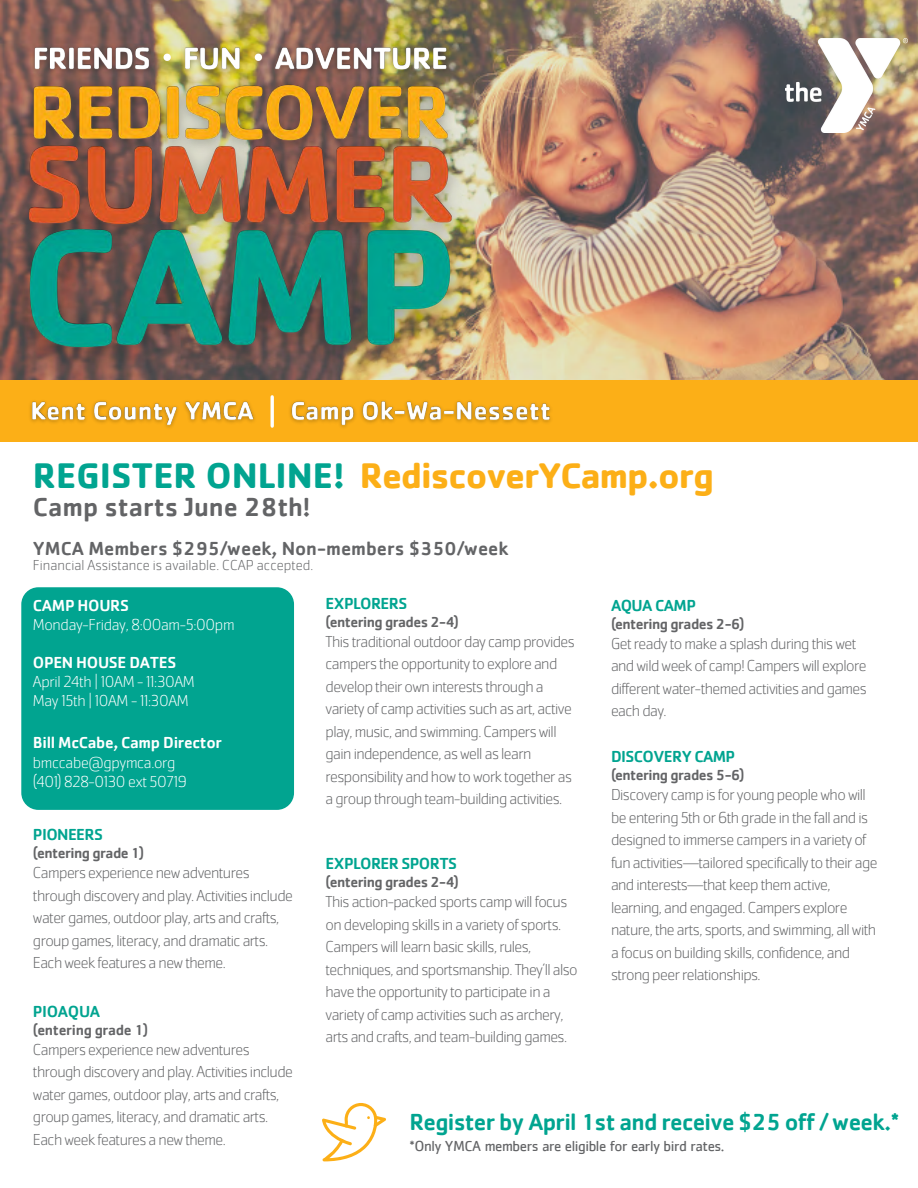
<style>
.page{position:relative;width:918px;height:1188px;background:#fff}
.page>*{position:absolute;margin:0;border:0;box-sizing:border-box;transform-origin:0 0}
.t1{font:700 36.75px "Cachet";letter-spacing:-.03em;color:#fcaf17}
.t2{font:500 27px "Cachet";color:#636466}
.t3{font:500 24px "Cachet";letter-spacing:-.03em;color:#01a490}
.t4{font:500 19.5px "Cachet";color:#636466}
.t5{font:200 16.5px/22.5px "Cachet Pro";letter-spacing:-.035em;color:#636466}
.t6{font:200 16.5px "Cachet Pro";letter-spacing:-.02em;color:#fff}
.t7{font:500 16.5px "Cachet";letter-spacing:-.035em;color:#01a490}
.t8{font:500 16.5px "Cachet";letter-spacing:-.02em;color:#fff}
.t9{font:500 15px "Cachet";letter-spacing:-.035em;color:#636466}
.t10{font:15px "Cachet";letter-spacing:-.03em;color:#636466}
.t11{font:200 15px "Cachet Pro";color:#636466}
.s1{color:#01a490}
</style>
<div class="page">
<img style="left:0;top:0;width:918px;height:380px">
<img style="left:786px;top:39px;width:121px;height:93px">
<div style="left:0;top:380px;width:918px;height:62px;background:#fcaf17"></div>
<img style="left:24px;top:30px;width:135px;height:12px">
<img style="left:175px;top:30px;width:75px;height:12px">
<img style="left:266px;top:30px;width:189px;height:12px">
<svg style="left:322px;top:1103px;width:64px;height:58px"></svg>
<img style="left:499px;top:403px;width:52px;height:20px">
<div style="left:21px;top:587px;width:273px;height:223px;background:#01a490;border-radius:17px"></div>
<img style="left:0;top:132px;width:499px;height:296px">
<img style="left:0;top:81px;width:485px;height:203px">
<img style="left:8px;top:42px;width:463px;height:139px">
<p class="t1" style="left:33px;top:452px;width:683px"><span class="s1">REGISTER ONLINE!</span> RediscoverYCamp.org</p>
<p class="t2" style="left:33px;top:490px;width:279px">Camp starts June 28th!</p>
<p class="t4" style="left:33px;top:536px;width:477px">YMCA Members $295/week, Non-members $350/week</p>
<p class="t11" style="left:33px;top:556px;width:282px">Financial Assistance is available. CCAP accepted.</p>
<p class="t8" style="left:33px;top:594px;width:98px">CAMP HOURS</p>
<p class="t6" style="left:33px;top:615px;width:203px">Monday-Friday, 8:00am-5:00pm</p>
<p class="t8" style="left:33px;top:652px;width:145px">OPEN HOUSE DATES</p>
<p class="t6" style="left:33px;top:672px;width:163px">April 24th | 10AM - 11:30AM</p>
<p class="t6" style="left:33px;top:691px;width:157px">May 15th | 10AM - 11:30AM</p>
<p class="t8" style="left:33px;top:732px;width:190px">Bill McCabe, Camp Director</p>
<p class="t6" style="left:33px;top:753px;width:144px">bmccabe@gpymca.org</p>
<p class="t6" style="left:33px;top:772px;width:155px">(401) 828-0130 ext 50719</p>
<p class="t7" style="left:326px;top:592px;width:83px">EXPLORERS</p>
<p class="t9" style="left:326px;top:612px;width:135px">(entering grades 2-4)</p>
<p class="t5" style="left:326px;top:630px;width:251px">This traditional outdoor day camp provides campers the opportunity to explore and develop their own interests through a variety of camp activities such as art, active play, music, and swimming. Campers will gain independence, as well as learn responsibility and how to work together as a group through team-building activities.</p>
<p class="t7" style="left:611px;top:594px;width:87px">AQUA CAMP</p>
<p class="t9" style="left:611px;top:614px;width:135px">(entering grades 2-6)</p>
<p class="t5" style="left:611px;top:632px;width:257px">Get ready to make a splash during this wet and wild week of camp! Campers will explore different water-themed activities and games each day.</p>
<p class="t7" style="left:611px;top:746px;width:126px">DISCOVERY CAMP</p>
<p class="t9" style="left:611px;top:765px;width:135px">(entering grades 5-6)</p>
<p class="t5" style="left:611px;top:784px;width:268px">Discovery camp is for young people who will be entering 5th or 6th grade in the fall and is designed to immerse campers in a variety of fun activities—tailored specifically to their age and interests—that keep them active, learning, and engaged. Campers explore nature, the arts, sports, and swimming, all with a focus on building skills, confidence, and strong peer relationships.</p>
<p class="t7" style="left:33px;top:824px;width:72px">PIONEERS</p>
<p class="t9" style="left:33px;top:843px;width:113px">(entering grade 1)</p>
<p class="t5" style="left:33px;top:862px;width:262px">Campers experience new adventures through discovery and play. Activities include water games, outdoor play, arts and crafts, group games, literacy, and dramatic arts.<br>Each week features a new theme.</p>
<p class="t7" style="left:326px;top:853px;width:133px">EXPLORER SPORTS</p>
<p class="t9" style="left:326px;top:872px;width:135px">(entering grades 2-4)</p>
<p class="t5" style="left:326px;top:891px;width:254px">This action-packed sports camp will focus on developing skills in a variety of sports.<br>Campers will learn basic skills, rules, techniques, and sportsmanship. They’ll also have the opportunity to participate in a variety of camp activities such as archery, arts and crafts, and team-building games.</p>
<p class="t7" style="left:33px;top:1000px;width:69px">PIOAQUA</p>
<p class="t9" style="left:33px;top:1020px;width:117px">(entering grade 1)</p>
<p class="t5" style="left:33px;top:1039px;width:262px">Campers experience new adventures through discovery and play. Activities include water games, outdoor play, arts and crafts, group games, literacy, and dramatic arts.<br>Each week features a new theme.</p>
<p class="t3" style="left:409px;top:1106px;width:492px">Register by April 1st and receive $25 off / week.*</p>
<p class="t10" style="left:409px;top:1139px;width:317px">*Only YMCA members are eligible for early bird rates.</p>
</div>
